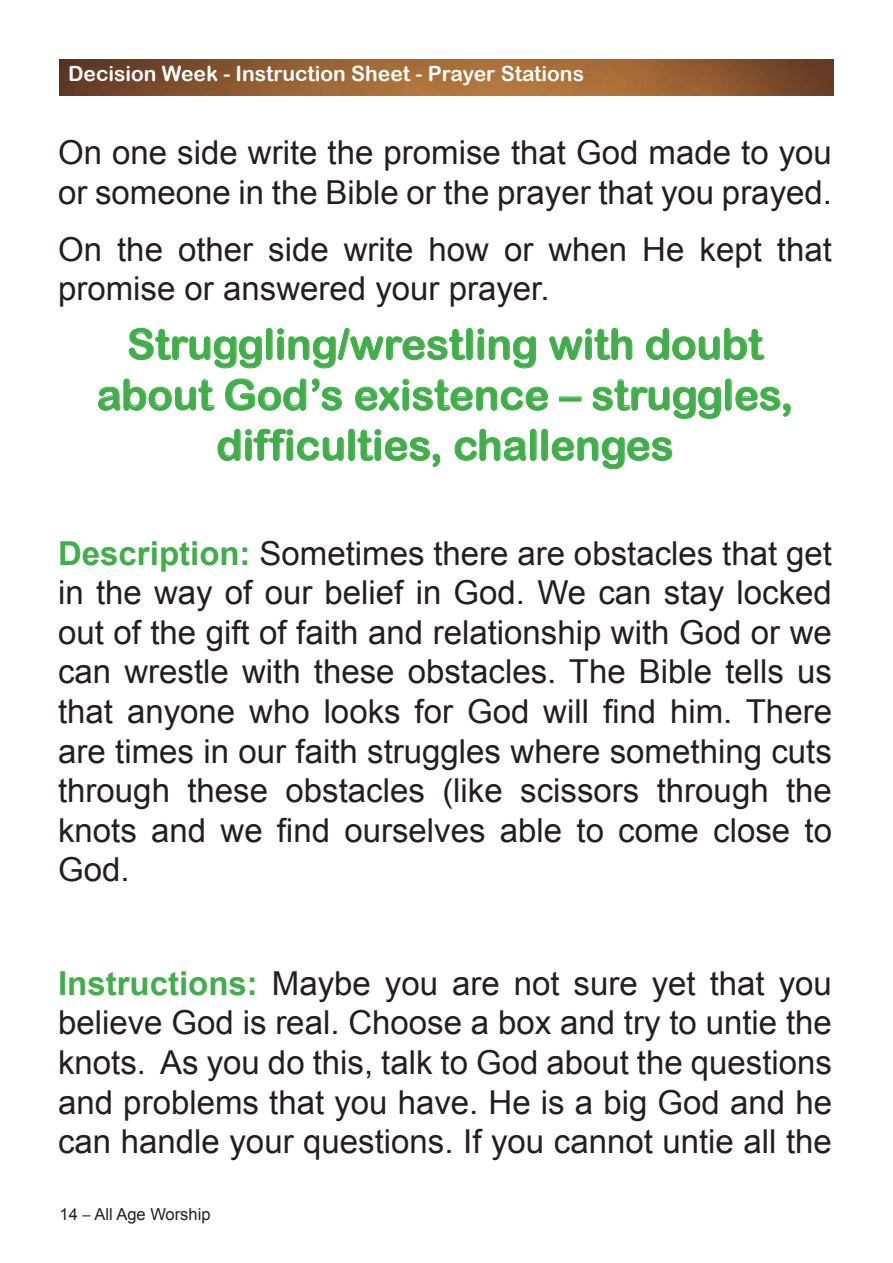
<style>
.page{position:relative;width:893px;height:1263px;background:#fff}
.page>*{position:absolute;margin:0;border:0;box-sizing:border-box;transform-origin:0 0}
.t1{font:42px/50.4px "Arial Rounded MT Bold";color:#40ae49;text-align:center}
.t2{font:33px/39.6px "Arial";color:#231f20}
.t3{font:21px "Arial Rounded MT Bold";color:#fff}
.t4{font:16.5px "Arial";color:#231f20}
.s1{font-weight:700;color:#40ae49}
.s2{font-family:"Oranda BT"}
</style>
<div class="page">
<img style="left:60px;top:60px;width:773px;height:36px">
<svg style="left:128px;top:328px;width:408px;height:41px"></svg>
<svg style="left:549px;top:328px;width:84px;height:32px"></svg>
<svg style="left:646px;top:328px;width:119px;height:32px"></svg>
<svg style="left:98px;top:378px;width:117px;height:33px"></svg>
<svg style="left:225px;top:378px;width:117px;height:33px"></svg>
<svg style="left:355px;top:378px;width:193px;height:33px"></svg>
<div style="left:559px;top:397px;width:22px;height:4px;border:1px solid #40ae49"></div>
<svg style="left:592px;top:378px;width:199px;height:41px"></svg>
<svg style="left:217px;top:428px;width:223px;height:39px"></svg>
<svg style="left:454px;top:428px;width:218px;height:41px"></svg>
<p class="t3" style="left:68px;top:61px;width:517px">Decision Week - Instruction Sheet - Prayer Stations</p>
<p class="t2" style="left:58px;top:133px;width:775px">On one side write the promise that God made to you or someone in the Bible or the prayer that you prayed.</p>
<p class="t2" style="left:58px;top:229px;width:775px">On the other side write how or when He kept that promise or answered your prayer.</p>
<p class="t1" style="left:97px;top:318px;width:698px">Struggling/wrestling with doubt about God’s existence – struggles, difficulties, challenges</p>
<p class="t2" style="left:58px;top:534px;width:775px;text-align:justify"><span class="s1">Description:</span> Sometimes there are obstacles that get in the way of our belief in God. We can stay locked out of the gift of faith and relationship with God or we can wrestle with these obstacles. The Bible tells us that anyone who looks for God will find him. There are times in our faith struggles where something cuts through these obstacles (like scissors through the knots and we find ourselves able to come close to God.</p>
<p class="t2" style="left:58px;top:964px;width:775px;text-align:justify"><span class="s1">Instructions:</span> Maybe you are not sure yet that you believe God is real. Choose a box and try to untie the knots. As you do this, talk to God about the questions and problems that you have. He is a big God and he can handle your questions. If you cannot untie all the</p>
<p class="t4" style="left:60px;top:1203px;width:153px">14 <span class="s2">–</span> All Age Worship</p>
</div>
